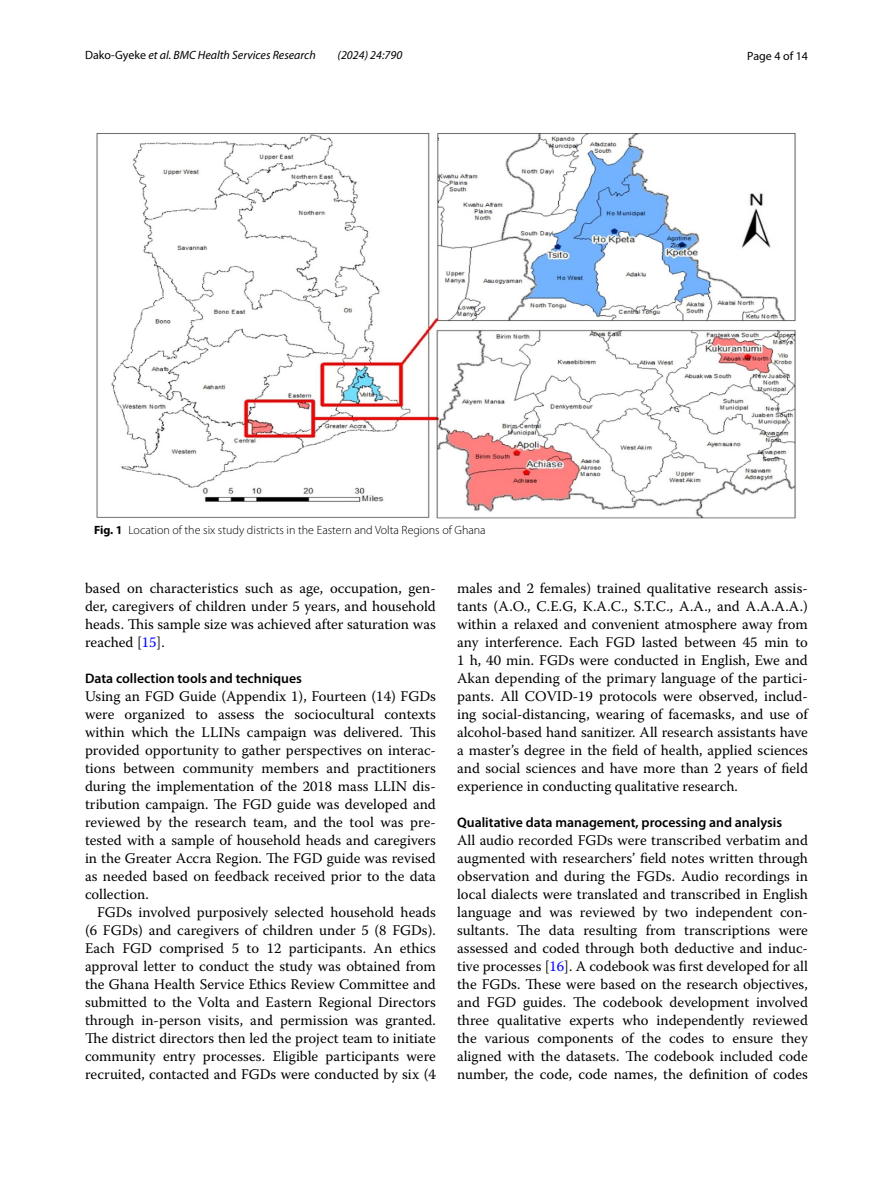
<style>
.page{position:relative;width:893px;height:1187px;background:#fff}
.page>*{position:absolute;margin:0;border:0;box-sizing:border-box;transform-origin:0 0}
.t1{font:14.7px/18px "Warnock Pro";color:#000;text-align:justify}
.t2{font:600 13.8px "Myriad Pro";color:#000}
.t3{font:300 12px "Myriad Pro";color:#000}
.t4{font:italic 12px "Myriad Pro";color:#000}
.t5{font:12px "Myriad Pro";color:#000}
.s1{font-style:normal}
.s2{font-weight:700}
.s3{color:#00f}
</style>
<div class="page">
<img style="left:96px;top:133px;width:700px;height:386px">
<p class="t4" style="left:85px;top:48px;width:232px"><span class="s1">Dako‑Gyeke</span> et al. BMC Health Services Research</p>
<p class="t4" style="left:338px;top:48px;width:66px">(2024) 24:790</p>
<p class="t5" style="left:747px;top:48px;width:62px">Page 4 of 14</p>
<p class="t3" style="left:94px;top:523px;width:393px"><span class="s2">Fig. 1</span> Location of the six study districts in the Eastern and Volta Regions of Ghana</p>
<p class="t1" style="left:85px;top:578px;width:352px">based on characteristics such as age, occupation, gen&shy;der, caregivers of children under 5 years, and household heads. This sample size was achieved after saturation was reached [<span class="s3">15</span>].</p>
<p class="t2" style="left:85px;top:669px;width:218px">Data collection tools and techniques</p>
<p class="t1" style="left:85px;top:686px;width:352px">Using an FGD Guide (Appendix 1), Fourteen (14) FGDs were organized to assess the sociocultural contexts within which the LLINs campaign was delivered. This provided opportunity to gather perspectives on interac&shy;tions between community members and practitioners during the implementation of the 2018 mass LLIN dis&shy;tribution campaign. The FGD guide was developed and reviewed by the research team, and the tool was pre&shy;tested with a sample of household heads and caregivers in the Greater Accra Region. The FGD guide was revised as needed based on feedback received prior to the data collection.</p>
<p class="t1" style="left:85px;top:902px;width:352px;text-indent:12px">FGDs involved purposively selected household heads (6 FGDs) and caregivers of children under 5 (8 FGDs).<br>Each FGD comprised 5 to 12 participants. An ethics approval letter to conduct the study was obtained from the Ghana Health Service Ethics Review Committee and submitted to the Volta and Eastern Regional Directors through in-person visits, and permission was granted.<br>The district directors then led the project team to initiate community entry processes. Eligible participants were recruited, contacted and FGDs were conducted by six (4</p>
<p class="t1" style="left:457px;top:578px;width:352px">males and 2 females) trained qualitative research assis&shy;tants (A.O., C.E.G, K.A.C., S.T.C., A.A., and A.A.A.A.) within a relaxed and convenient atmosphere away from any interference. Each FGD lasted between 45 min to 1 h, 40 min. FGDs were conducted in English, Ewe and Akan depending of the primary language of the partici&shy;pants. All COVID-19 protocols were observed, includ&shy;ing social-distancing, wearing of facemasks, and use of alcohol-based hand sanitizer. All research assistants have a master’s degree in the field of health, applied sciences and social sciences and have more than 2 years of field experience in conducting qualitative research.</p>
<p class="t2" style="left:457px;top:813px;width:327px">Qualitative data management, processing and analysis</p>
<p class="t1" style="left:457px;top:830px;width:352px">All audio recorded FGDs were transcribed verbatim and augmented with researchers’ field notes written through observation and during the FGDs. Audio recordings in local dialects were translated and transcribed in English language and was reviewed by two independent con&shy;sultants. The data resulting from transcriptions were assessed and coded through both deductive and induc&shy;tive processes [<span class="s3">16</span>]. A codebook was first developed for all the FGDs. These were based on the research objectives, and FGD guides. The codebook development involved three qualitative experts who independently reviewed the various components of the codes to ensure they aligned with the datasets. The codebook included code number, the code, code names, the definition of codes</p>
</div>
